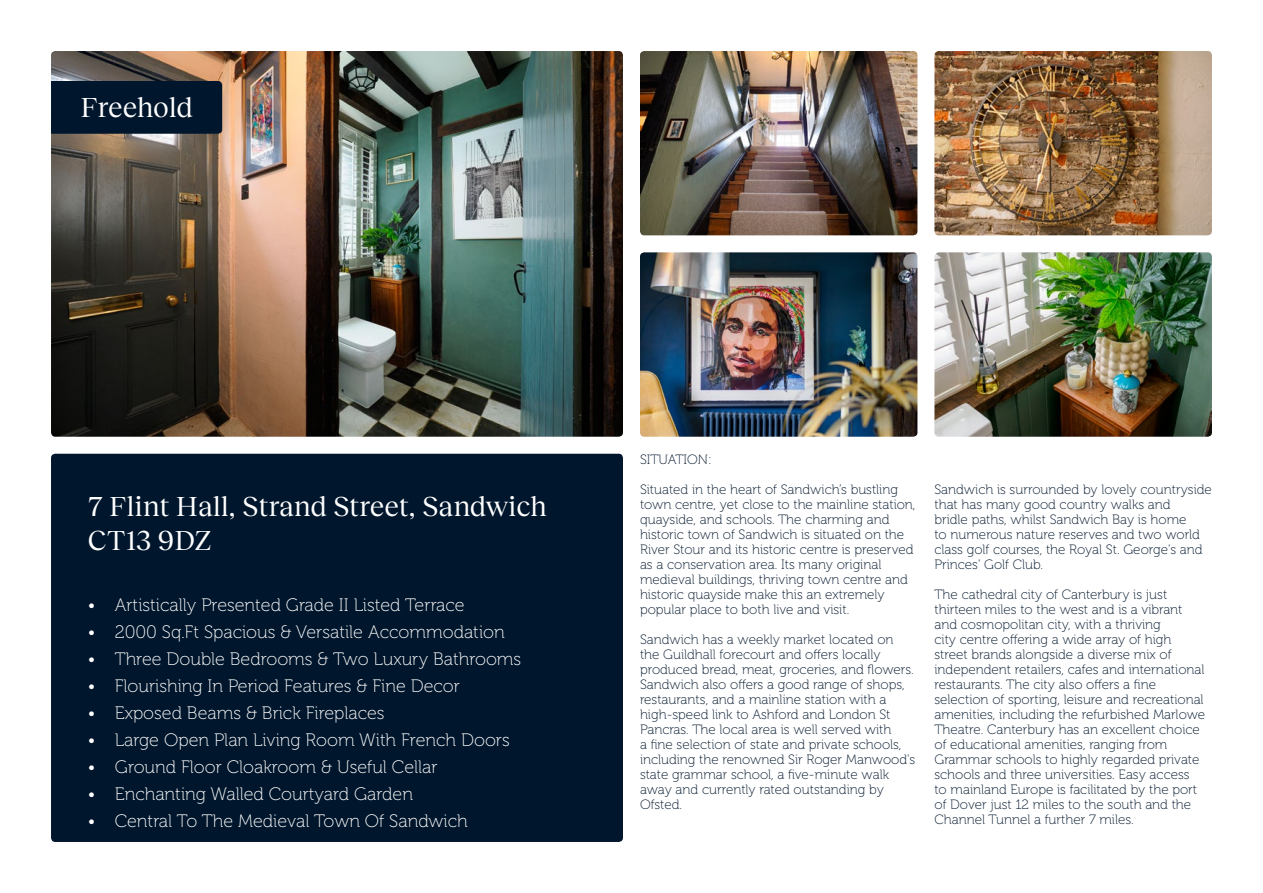
<style>
.page{position:relative;width:1263px;height:893px;background:#fff}
.page>*{position:absolute;margin:0;border:0;box-sizing:border-box;transform-origin:0 0}
.t1{font:28.5px/34px "Reckless Neue";color:#fff}
.t2{font:18px "Museo 100";color:#fff}
.t3{font:13.5px/15px "Museo 100";color:#00162c}
</style>
<div class="page">
<div style="left:51px;top:454px;width:572px;height:388px;background:#00162c;border-radius:4px"></div>
<img style="left:51px;top:51px;width:572px;height:386px">
<img style="left:640px;top:51px;width:277px;height:184px">
<img style="left:640px;top:252px;width:277px;height:185px">
<img style="left:934px;top:51px;width:278px;height:184px">
<img style="left:934px;top:252px;width:278px;height:185px">
<div style="left:51px;top:81px;width:171px;height:53px;background:#00162c"></div>
<h1 class="t1" style="left:81px;top:89px;width:114px">Freehold</h1>
<h1 class="t1" style="left:88px;top:487px;width:460px">7 Flint Hall, Strand Street, Sandwich<br>CT13 9DZ</h1>
<h2 class="t2" style="left:88px;top:595px;width:378px">• Artistically Presented Grade II Listed Terrace</h2>
<h2 class="t2" style="left:88px;top:622px;width:418px">• 2000 Sq.Ft Spacious &amp; Versatile Accommodation</h2>
<h2 class="t2" style="left:88px;top:649px;width:435px">• Three Double Bedrooms &amp; Two Luxury Bathrooms</h2>
<h2 class="t2" style="left:88px;top:676px;width:374px">• Flourishing In Period Features &amp; Fine Decor</h2>
<h2 class="t2" style="left:88px;top:703px;width:298px">• Exposed Beams &amp; Brick Fireplaces</h2>
<h2 class="t2" style="left:88px;top:730px;width:423px">• Large Open Plan Living Room With French Doors</h2>
<h2 class="t2" style="left:88px;top:757px;width:351px">• Ground Floor Cloakroom &amp; Useful Cellar</h2>
<h2 class="t2" style="left:88px;top:784px;width:327px">• Enchanting Walled Courtyard Garden</h2>
<h2 class="t2" style="left:88px;top:811px;width:381px">• Central To The Medieval Town Of Sandwich</h2>
<p class="t3" style="left:640px;top:452px;width:73px">SITUATION:</p>
<p class="t3" style="left:640px;top:482px;width:277px">Situated in the heart of Sandwich’s bustling town centre, yet close to the mainline station, quayside, and schools. The charming and historic town of Sandwich is situated on the River Stour and its historic centre is preserved as a conservation area. Its many original medieval buildings, thriving town centre and historic quayside make this an extremely popular place to both live and visit.</p>
<p class="t3" style="left:640px;top:632px;width:277px">Sandwich has a weekly market located on the Guildhall forecourt and offers locally produced bread, meat, groceries, and flowers.<br>Sandwich also offers a good range of shops, restaurants, and a mainline station with a high-speed link to Ashford and London St Pancras. The local area is well served with<br>a fine selection of state and private schools, including the renowned Sir Roger Manwood's state grammar school, a five-minute walk away and currently rated outstanding by Ofsted.</p>
<p class="t3" style="left:934px;top:482px;width:279px">Sandwich is surrounded by lovely countryside that has many good country walks and<br>bridle paths, whilst Sandwich Bay is home<br>to numerous nature reserves and two world class golf courses, the Royal St. George's and Princes' Golf Club.</p>
<p class="t3" style="left:934px;top:587px;width:272px">The cathedral city of Canterbury is just thirteen miles to the west and is a vibrant and cosmopolitan city, with a thriving<br>city centre offering a wide array of high street brands alongside a diverse mix of independent retailers, cafes and international restaurants. The city also offers a fine selection of sporting, leisure and recreational amenities, including the refurbished Marlowe Theatre. Canterbury has an excellent choice of educational amenities, ranging from Grammar schools to highly regarded private schools and three universities. Easy access to mainland Europe is facilitated by the port of Dover just 12 miles to the south and the Channel Tunnel a further 7 miles.</p>
</div>
